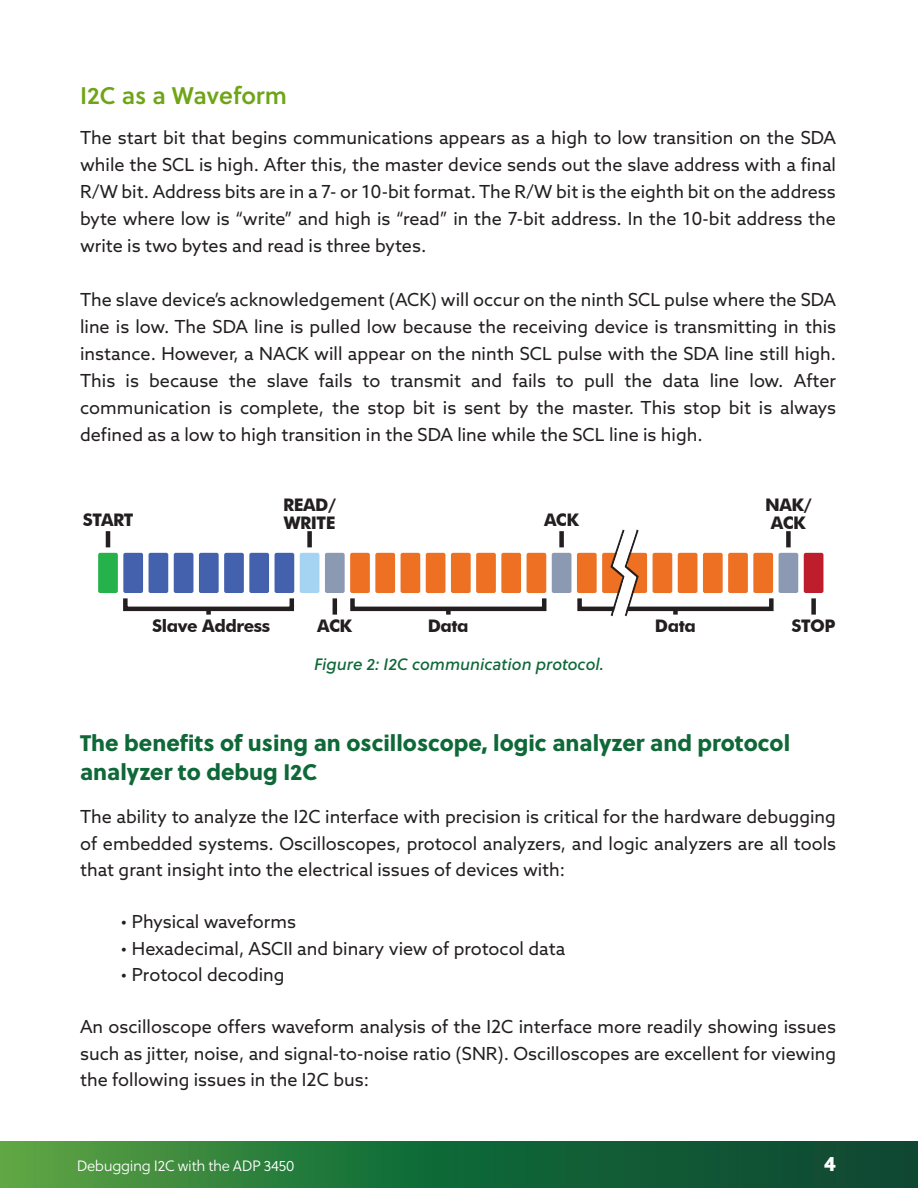
<style>
.page{position:relative;width:918px;height:1188px;background:#fff}
.page>*{position:absolute;margin:0;border:0;box-sizing:border-box;transform-origin:0 0}
.t1{font:24px "Soleil Sb";color:#6ea516}
.t2{font:22.5px/28.5px "Soleil Xb";color:#0f6838}
.t3{font:21px "Soleil Xb";color:#fff}
.t4{font:18px/27px "Azo Sans";color:#231f20;text-align:justify}
.t5{font:700 17.4px/17.4px "Futura BT";letter-spacing:-.025em;color:#231f20}
.t6{font:italic 16.5px "Soleil Bk";color:#0f6838}
.t7{font:15px "Soleil Lt";letter-spacing:-.025em;color:#fff}
</style>
<div class="page">
<svg style="left:0;top:1141px;width:918px;height:47px;background:#226e39"></svg>
<div style="left:98px;top:553px;width:20px;height:40px;background:#25b24b;border-radius:2px"></div>
<div style="left:123px;top:553px;width:20px;height:40px;background:#4361ad;border-radius:2px"></div>
<div style="left:149px;top:553px;width:19px;height:40px;background:#4361ad;border-radius:2px"></div>
<div style="left:174px;top:553px;width:19px;height:40px;background:#4361ad;border-radius:2px"></div>
<div style="left:199px;top:553px;width:20px;height:40px;background:#4361ad;border-radius:2px"></div>
<div style="left:224px;top:553px;width:20px;height:40px;background:#4361ad;border-radius:2px"></div>
<div style="left:249px;top:553px;width:20px;height:40px;background:#4361ad;border-radius:2px"></div>
<div style="left:275px;top:553px;width:19px;height:40px;background:#4361ad;border-radius:2px"></div>
<div style="left:300px;top:553px;width:19px;height:40px;background:#a4d4f1;border-radius:2px"></div>
<div style="left:350px;top:553px;width:20px;height:40px;background:#ed7023;border-radius:2px"></div>
<div style="left:375px;top:553px;width:20px;height:40px;background:#ed7023;border-radius:2px"></div>
<div style="left:401px;top:553px;width:19px;height:40px;background:#ed7023;border-radius:2px"></div>
<div style="left:426px;top:553px;width:19px;height:40px;background:#ed7023;border-radius:2px"></div>
<div style="left:451px;top:553px;width:20px;height:40px;background:#ed7023;border-radius:2px"></div>
<div style="left:476px;top:553px;width:20px;height:40px;background:#ed7023;border-radius:2px"></div>
<div style="left:501px;top:553px;width:20px;height:40px;background:#ed7023;border-radius:2px"></div>
<div style="left:527px;top:553px;width:19px;height:40px;background:#ed7023;border-radius:2px"></div>
<div style="left:577px;top:553px;width:20px;height:40px;background:#ed7023;border-radius:2px"></div>
<div style="left:602px;top:553px;width:20px;height:40px;background:#ed7023;border-radius:2px"></div>
<div style="left:627px;top:553px;width:20px;height:40px;background:#ed7023;border-radius:2px"></div>
<div style="left:653px;top:553px;width:19px;height:40px;background:#ed7023;border-radius:2px"></div>
<div style="left:678px;top:553px;width:19px;height:40px;background:#ed7023;border-radius:2px"></div>
<div style="left:703px;top:553px;width:20px;height:40px;background:#ed7023;border-radius:2px"></div>
<div style="left:728px;top:553px;width:20px;height:40px;background:#ed7023;border-radius:2px"></div>
<div style="left:753px;top:553px;width:20px;height:40px;background:#ed7023;border-radius:2px"></div>
<div style="left:325px;top:553px;width:20px;height:40px;background:#8c99b2;border-radius:2px"></div>
<div style="left:552px;top:553px;width:19px;height:40px;background:#8c99b2;border-radius:2px"></div>
<div style="left:779px;top:553px;width:19px;height:40px;background:#8c99b2;border-radius:2px"></div>
<div style="left:804px;top:553px;width:19px;height:40px;background:#be1d2c;border-radius:2px"></div>
<svg style="left:673px;top:611px;width:5px;height:4px"></svg>
<div style="left:577px;top:596px;width:197px;height:15px;border:4px solid #231f20"></div>
<svg style="left:610px;top:530px;width:29px;height:86px"></svg>
<hr style="left:106px;top:531px;width:4px;height:16px;background:#231f20">
<div style="left:307px;top:531px;width:5px;height:16px;background:#231f20"></div>
<div style="left:559px;top:531px;width:5px;height:16px;background:#231f20"></div>
<div style="left:786px;top:531px;width:5px;height:16px;background:#231f20"></div>
<hr style="left:333px;top:598px;width:4px;height:17px;background:#231f20">
<svg style="left:206px;top:611px;width:5px;height:4px"></svg>
<div style="left:123px;top:596px;width:171px;height:15px;border:4px solid #231f20"></div>
<svg style="left:446px;top:611px;width:5px;height:4px"></svg>
<div style="left:350px;top:596px;width:196px;height:15px;border:4px solid #231f20"></div>
<div style="left:811px;top:598px;width:5px;height:17px;background:#231f20"></div>
<h1 class="t1" style="left:80px;top:78px;width:208px">I2C as a Waveform</h1>
<p class="t4" style="left:80px;top:124px;width:758px">The start bit that begins communications appears as a high to low transition on the SDA while the SCL is high. After this, the master device sends out the slave address with a final R/W bit. Address bits are in a 7- or 10-bit format. The R/W bit is the eighth bit on the address byte where low is “write” and high is “read” in the 7-bit address. In the 10-bit address the write is two bytes and read is three bytes.</p>
<p class="t4" style="left:80px;top:286px;width:758px">The slave device’s acknowledgement (ACK) will occur on the ninth SCL pulse where the SDA line is low. The SDA line is pulled low because the receiving device is transmitting in this instance. However, a NACK will appear on the ninth SCL pulse with the SDA line still high.<br>This is because the slave fails to transmit and fails to pull the data line low. After communication is complete, the stop bit is sent by the master. This stop bit is always defined as a low to high transition in the SDA line while the SCL line is high.</p>
<p class="t5" style="left:283px;top:496px;width:54px">READ/<br>WRITE</p>
<p class="t5" style="left:765px;top:496px;width:48px;text-align:center">NAK/<br>ACK</p>
<p class="t5" style="left:83px;top:511px;width:52px">START</p>
<p class="t5" style="left:544px;top:511px;width:36px">ACK</p>
<p class="t5" style="left:152px;top:617px;width:120px">Slave Address</p>
<p class="t5" style="left:317px;top:617px;width:36px">ACK</p>
<p class="t5" style="left:428px;top:617px;width:43px">Data</p>
<p class="t5" style="left:655px;top:617px;width:43px">Data</p>
<p class="t5" style="left:792px;top:617px;width:45px">STOP</p>
<p class="t6" style="left:314px;top:653px;width:291px">Figure 2: I2C communication protocol.</p>
<p class="t2" style="left:80px;top:728px;width:712px">The benefits of using an oscilloscope, logic analyzer and protocol analyzer to debug I2C</p>
<p class="t4" style="left:80px;top:804px;width:758px;line-height:26.2px">The ability to analyze the I2C interface with precision is critical for the hardware debugging of embedded systems. Oscilloscopes, protocol analyzers, and logic analyzers are all tools that grant insight into the electrical issues of devices with:</p>
<p class="t4" style="left:121px;top:908px;width:177px">• Physical waveforms</p>
<p class="t4" style="left:121px;top:934px;width:446px">• Hexadecimal, ASCII and binary view of protocol data</p>
<p class="t4" style="left:121px;top:961px;width:165px">• Protocol decoding</p>
<p class="t4" style="left:80px;top:1014px;width:758px;line-height:26.2px">An oscilloscope offers waveform analysis of the I2C interface more readily showing issues such as jitter, noise, and signal-to-noise ratio (SNR). Oscilloscopes are excellent for viewing the following issues in the I2C bus:</p>
<p class="t7" style="left:77px;top:1155px;width:219px">Debugging I2C with the ADP 3450</p>
<p class="t3" style="left:824px;top:1147px;width:13px">4</p>
</div>
